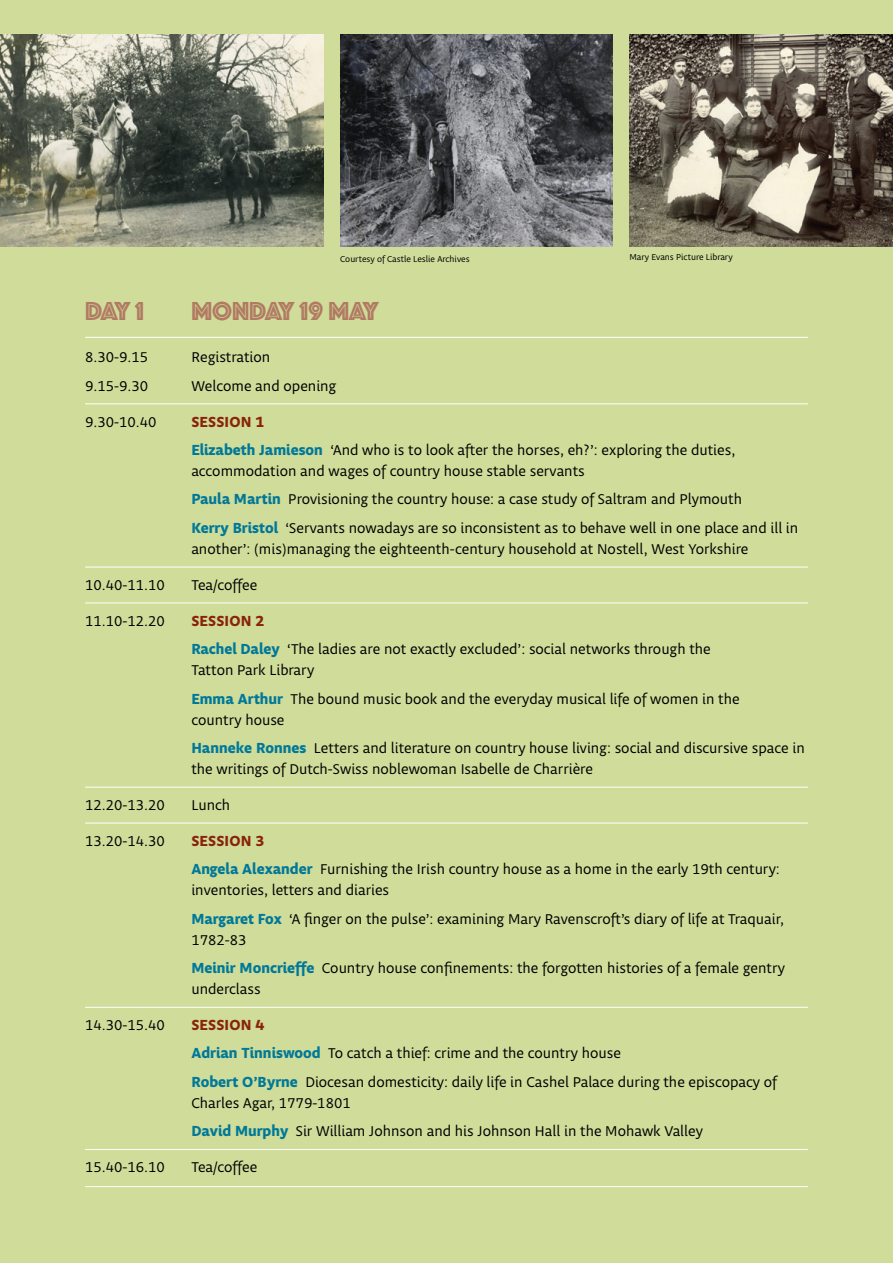
<style>
.page{position:relative;width:893px;height:1263px;background:#d0dc9a}
.page>*{position:absolute;margin:0;border:0;box-sizing:border-box;transform-origin:0 0}
.date_heading{font:27px "Phosphate Inline";color:#b17a63}
.date_heading-2{font:27px "Phosphate Inline";letter-spacing:-.025em;color:#b17a63}
._10pt_Obliqua{font:15px/21px "Obliqua ITC Std";color:#000}
._10pt_Obliqua_rule_above{font:15px "Obliqua ITC Std";color:#000}
._10pt_Obliqua_rule_above-2{font:700 15px "Obliqua ITC Std";letter-spacing:.015em;color:#89240c}
.photo_credit{font:9px "Obliqua ITC Std";color:#000}
.s1{font-weight:700;color:#007898}
</style>
<div class="page">
<img style="left:629px;top:34px;width:264px;height:213px">
<img style="left:340px;top:34px;width:272px;height:213px">
<hr style="left:85px;top:337px;width:723px;height:1px;background:#fff">
<hr style="left:85px;top:403px;width:723px;height:1px;background:#fff">
<hr style="left:85px;top:567px;width:723px;height:1px;background:#fff">
<hr style="left:85px;top:602px;width:723px;height:1px;background:#fff">
<hr style="left:85px;top:787px;width:723px;height:1px;background:#fff">
<hr style="left:85px;top:823px;width:723px;height:1px;background:#fff">
<hr style="left:85px;top:1007px;width:723px;height:1px;background:#fff">
<hr style="left:85px;top:1149px;width:723px;height:1px;background:#fff">
<hr style="left:85px;top:1186px;width:723px;height:1px;background:#fff">
<img style="left:0;top:34px;width:323px;height:213px">
<p class="photo_credit" style="left:340px;top:254px;width:131px">Courtesy of Castle Leslie Archives</p>
<p class="photo_credit" style="left:629px;top:252px;width:105px">Mary Evans Picture Library</p>
<p class="date_heading-2" style="left:85px;top:292px;width:61px">DAY 1</p>
<p class="date_heading" style="left:191px;top:292px;width:189px">MONDAY 19 MAY</p>
<p class="_10pt_Obliqua" style="left:85px;top:347px;width:65px">8.30-9.15</p>
<p class="_10pt_Obliqua" style="left:191px;top:347px;width:80px">Registration</p>
<p class="_10pt_Obliqua" style="left:85px;top:375px;width:65px">9.15-9.30</p>
<p class="_10pt_Obliqua" style="left:191px;top:375px;width:146px">Welcome and opening</p>
<p class="_10pt_Obliqua_rule_above" style="left:85px;top:413px;width:73px">9.30-10.40</p>
<p class="_10pt_Obliqua_rule_above-2" style="left:191px;top:413px;width:74px">SESSION 1</p>
<p class="_10pt_Obliqua" style="left:191px;top:440px;width:545px"><span class="s1">Elizabeth Jamieson</span> ‘And who is to look after the horses, eh?’: exploring the duties, accommodation and wages of country house stable servants</p>
<p class="_10pt_Obliqua" style="left:191px;top:489px;width:552px"><span class="s1">Paula Martin</span> Provisioning the country house: a case study of Saltram and Plymouth</p>
<p class="_10pt_Obliqua" style="left:191px;top:518px;width:608px"><span class="s1">Kerry Bristol</span> ‘Servants nowadays are so inconsistent as to behave well in one place and ill in another’: (mis)managing the eighteenth-century household at Nostell, West Yorkshire</p>
<p class="_10pt_Obliqua_rule_above" style="left:85px;top:577px;width:81px">10.40-11.10</p>
<p class="_10pt_Obliqua_rule_above" style="left:191px;top:577px;width:67px">Tea/coffee</p>
<p class="_10pt_Obliqua_rule_above" style="left:85px;top:613px;width:81px">11.10-12.20</p>
<p class="_10pt_Obliqua_rule_above-2" style="left:191px;top:612px;width:74px">SESSION 2</p>
<p class="_10pt_Obliqua" style="left:191px;top:639px;width:521px"><span class="s1">Rachel Daley</span> ‘The ladies are not exactly excluded’: social networks through the<br>Tatton Park Library</p>
<p class="_10pt_Obliqua" style="left:191px;top:688px;width:550px"><span class="s1">Emma Arthur</span> The bound music book and the everyday musical life of women in the country house</p>
<p class="_10pt_Obliqua" style="left:191px;top:738px;width:615px"><span class="s1">Hanneke Ronnes</span> Letters and literature on country house living: social and discursive space in the writings of Dutch-Swiss noblewoman Isabelle de Charrière</p>
<p class="_10pt_Obliqua_rule_above" style="left:85px;top:797px;width:81px">12.20-13.20</p>
<p class="_10pt_Obliqua_rule_above" style="left:191px;top:797px;width:40px">Lunch</p>
<p class="_10pt_Obliqua_rule_above" style="left:85px;top:833px;width:81px">13.20-14.30</p>
<p class="_10pt_Obliqua_rule_above-2" style="left:191px;top:832px;width:74px">SESSION 3</p>
<p class="_10pt_Obliqua" style="left:191px;top:859px;width:590px"><span class="s1">Angela Alexander</span> Furnishing the Irish country house as a home in the early 19th century: inventories, letters and diaries</p>
<p class="_10pt_Obliqua" style="left:191px;top:908px;width:594px"><span class="s1">Margaret Fox</span> ‘A finger on the pulse’: examining Mary Ravenscroft’s diary of life at Traquair,<br>1782-83</p>
<p class="_10pt_Obliqua" style="left:191px;top:958px;width:595px"><span class="s1">Meinir Moncrieffe</span> Country house confinements: the forgotten histories of a female gentry underclass</p>
<p class="_10pt_Obliqua_rule_above" style="left:85px;top:1017px;width:81px">14.30-15.40</p>
<p class="_10pt_Obliqua_rule_above-2" style="left:191px;top:1016px;width:74px">SESSION 4</p>
<p class="_10pt_Obliqua" style="left:191px;top:1043px;width:431px"><span class="s1">Adrian Tinniswood</span> To catch a thief: crime and the country house</p>
<p class="_10pt_Obliqua" style="left:191px;top:1071px;width:587px"><span class="s1">Robert O’Byrne</span> Diocesan domesticity: daily life in Cashel Palace during the episcopacy of<br>Charles Agar, 1779-1801</p>
<p class="_10pt_Obliqua" style="left:191px;top:1121px;width:513px"><span class="s1">David Murphy</span> Sir William Johnson and his Johnson Hall in the Mohawk Valley</p>
<p class="_10pt_Obliqua_rule_above" style="left:85px;top:1159px;width:81px">15.40-16.10</p>
<p class="_10pt_Obliqua_rule_above" style="left:191px;top:1159px;width:67px">Tea/coffee</p>
</div>
